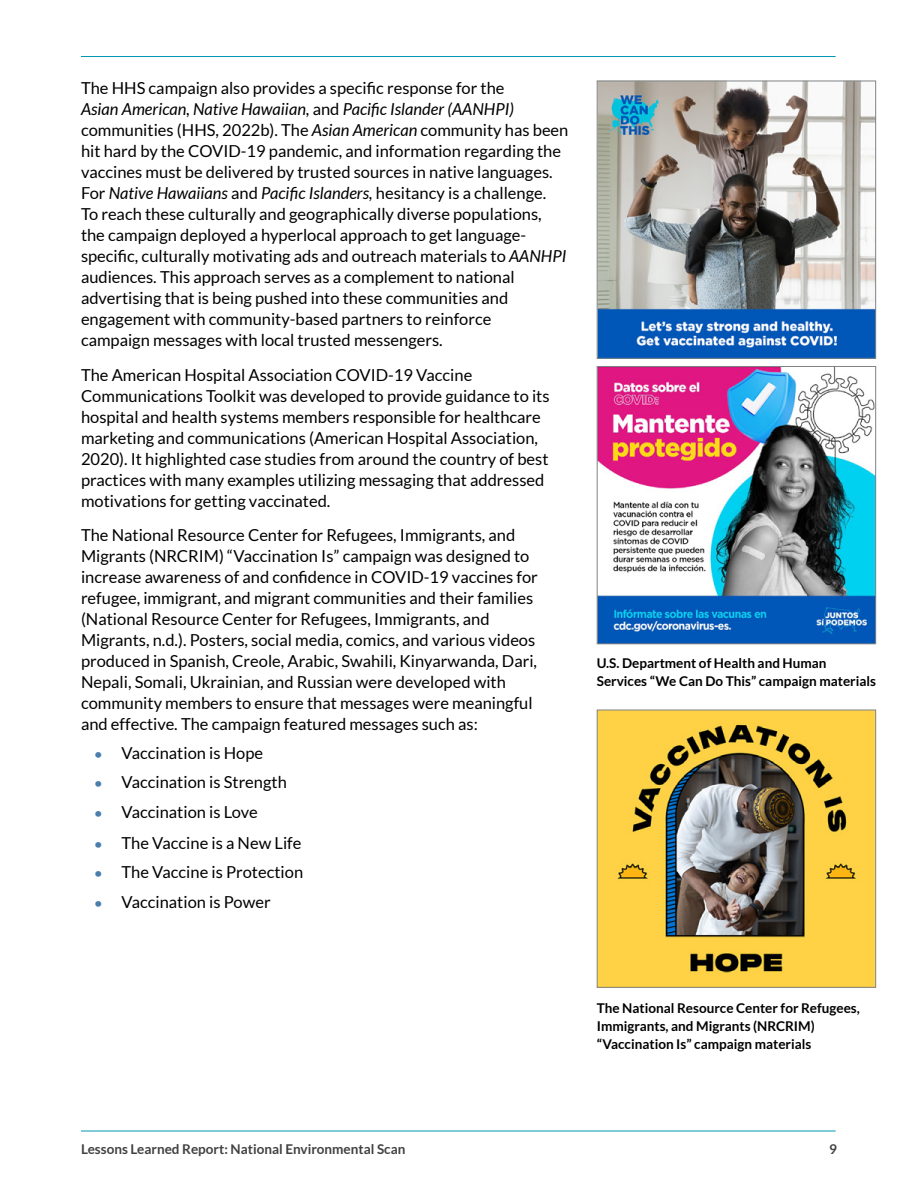
<style>
.page{position:relative;width:918px;height:1188px;background:#fff}
.page>*{position:absolute;margin:0;border:0;box-sizing:border-box;transform-origin:0 0}
.t1{font:16.5px/21px "Lato";color:#000}
.t2{font:700 13.5px/18px "Lato";color:#000}
.t3{font:700 13.5px "Lato";color:#414042}
.s1{font-style:italic}
.s2{font-weight:700;font-size:13.5px;color:#4a7eac}
</style>
<div class="page">
<hr style="left:81px;top:1131px;width:755px;height:1px;background:#0498b2">
<hr style="left:81px;top:56px;width:755px;height:1px;background:#0498b2">
<img style="left:599px;top:83px;width:275px;height:274px">
<div style="left:597px;top:81px;width:279px;height:278px;border:1px solid #808284"></div>
<img style="left:599px;top:368px;width:275px;height:274px">
<div style="left:597px;top:366px;width:279px;height:278px;border:1px solid #808284"></div>
<img style="left:599px;top:712px;width:275px;height:274px">
<div style="left:597px;top:710px;width:279px;height:278px;border:1px solid #808284"></div>
<p class="t1" style="left:81px;top:78px;width:489px">The HHS campaign also provides a specific response for the<br><span class="s1">Asian American, Native Hawaiian,</span> and <span class="s1">Pacific Islander (AANHPI) </span>communities (HHS, 2022b). The <span class="s1">Asian American</span> community has been hit hard by the COVID-19 pandemic, and information regarding the vaccines must be delivered by trusted sources in native languages.<br>For <span class="s1">Native Hawaiians</span> and <span class="s1">Pacific Islanders,</span> hesitancy is a challenge.<br>To reach these culturally and geographically diverse populations, the campaign deployed a hyperlocal approach to get language&shy;specific, culturally motivating ads and outreach materials to <span class="s1">AANHPI </span>audiences. This approach serves as a complement to national advertising that is being pushed into these communities and engagement with community-based partners to reinforce<br>campaign messages with local trusted messengers.</p>
<p class="t1" style="left:81px;top:364px;width:470px">The American Hospital Association COVID-19 Vaccine Communications Toolkit was developed to provide guidance to its hospital and health systems members responsible for healthcare marketing and communications (American Hospital Association, 2020). It highlighted case studies from around the country of best practices with many examples utilizing messaging that addressed motivations for getting vaccinated.</p>
<p class="t1" style="left:81px;top:525px;width:458px">The National Resource Center for Refugees, Immigrants, and Migrants (NRCRIM) “Vaccination Is” campaign was designed to increase awareness of and confidence in COVID-19 vaccines for refugee, immigrant, and migrant communities and their families (National Resource Center for Refugees, Immigrants, and Migrants, n.d.). Posters, social media, comics, and various videos produced in Spanish, Creole, Arabic, Swahili, Kinyarwanda, Dari, Nepali, Somali, Ukrainian, and Russian were developed with community members to ensure that messages were meaningful and effective. The campaign featured messages such as:</p>
<p class="t1" style="left:94px;top:743px;width:170px"><span class="s2">•</span> Vaccination is Hope</p>
<p class="t1" style="left:94px;top:772px;width:194px"><span class="s2">•</span> Vaccination is Strength</p>
<p class="t1" style="left:94px;top:801px;width:165px"><span class="s2">•</span> Vaccination is Love</p>
<p class="t1" style="left:94px;top:833px;width:208px"><span class="s2">•</span> The Vaccine is a New Life</p>
<p class="t1" style="left:94px;top:862px;width:210px"><span class="s2">•</span> The Vaccine is Protection</p>
<p class="t1" style="left:94px;top:891px;width:178px"><span class="s2">•</span> Vaccination is Power</p>
<p class="t2" style="left:597px;top:654px;width:281px">U.S. Department of Health and Human<br>Services “We Can Do This” campaign materials</p>
<p class="t2" style="left:597px;top:999px;width:265px">The National Resource Center for Refugees,<br>Immigrants, and Migrants (NRCRIM) “Vaccination Is” campaign materials</p>
<p class="t3" style="left:81px;top:1141px;width:326px">Lessons Learned Report: National Environmental Scan</p>
<p class="t3" style="left:829px;top:1141px;width:9px">9</p>
</div>
